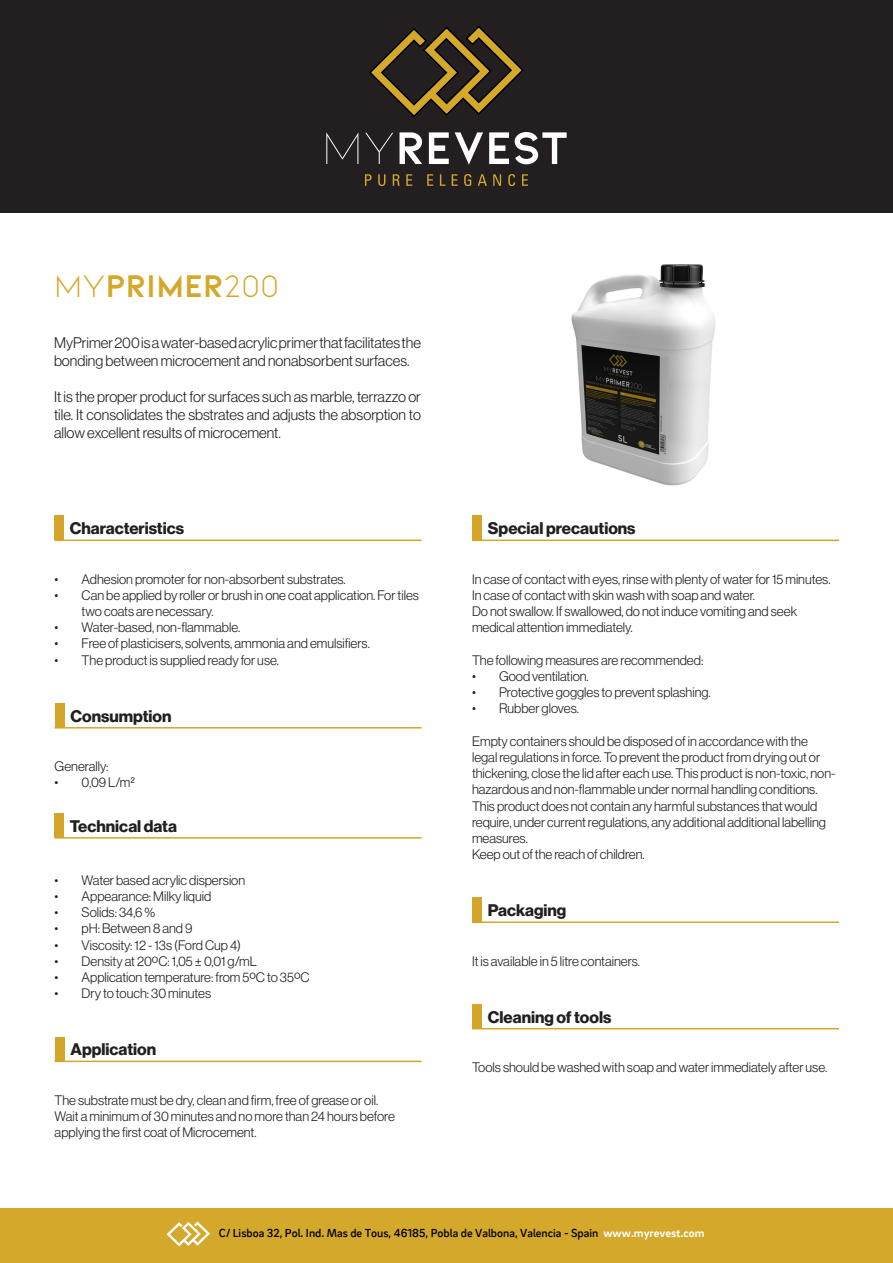
<style>
.page{position:relative;width:893px;height:1263px;background:#fff}
.page>*{position:absolute;margin:0;border:0;box-sizing:border-box;transform-origin:0 0}
.t1{font:700 33px "Kiona";color:#d4a82a}
.t2{font:16.5px "N Haas Grotesk DS Pro 75 Bd";color:#231f20}
.t3{font:15px/18px "N Haas Grotesk DS Pro 45 Lt";color:#231f20}
.t4{font:13.5px/16.2px "N Haas Grotesk DS Pro 45 Lt";color:#231f20}
.t5{font:500 12px "Brix Sans";color:#000001}
.s1{font-weight:400}
.s2{font-weight:700;color:#fff}
</style>
<div class="page">
<div style="left:0;top:0;width:893px;height:213px;background:#231f20"></div>
<svg style="left:326px;top:132px;width:32px;height:32px"></svg>
<svg style="left:365px;top:133px;width:28px;height:31px"></svg>
<svg style="left:399px;top:132px;width:23px;height:32px"></svg>
<svg style="left:429px;top:132px;width:20px;height:32px"></svg>
<svg style="left:455px;top:132px;width:28px;height:33px"></svg>
<svg style="left:489px;top:132px;width:20px;height:32px"></svg>
<svg style="left:515px;top:132px;width:52px;height:32px"></svg>
<svg style="left:369px;top:26px;width:155px;height:91px"></svg>
<svg style="left:365px;top:174px;width:7px;height:12px"></svg>
<svg style="left:378px;top:174px;width:7px;height:12px"></svg>
<svg style="left:393px;top:174px;width:7px;height:12px"></svg>
<svg style="left:406px;top:174px;width:6px;height:12px"></svg>
<svg style="left:427px;top:174px;width:6px;height:12px"></svg>
<svg style="left:440px;top:174px;width:6px;height:12px"></svg>
<svg style="left:452px;top:174px;width:6px;height:12px"></svg>
<svg style="left:464px;top:174px;width:7px;height:12px"></svg>
<svg style="left:478px;top:174px;width:9px;height:12px"></svg>
<svg style="left:493px;top:174px;width:8px;height:12px"></svg>
<svg style="left:508px;top:174px;width:7px;height:12px"></svg>
<svg style="left:522px;top:174px;width:6px;height:12px"></svg>
<img style="left:571px;top:264px;width:145px;height:222px">
<div style="left:0;top:1209px;width:893px;height:54px;background:#d4a82a"></div>
<svg style="left:167px;top:1221px;width:43px;height:25px"></svg>
<div style="left:472px;top:516px;width:10px;height:24px;background:#d4a529"></div>
<hr style="left:482px;top:540px;width:357px;height:1px;background:#d4a529">
<div style="left:472px;top:897px;width:10px;height:25px;background:#d4a529"></div>
<hr style="left:482px;top:921px;width:357px;height:2px;background:#d4a529">
<div style="left:472px;top:1004px;width:10px;height:25px;background:#d4a529"></div>
<hr style="left:482px;top:1028px;width:357px;height:1px;background:#d4a529">
<div style="left:55px;top:516px;width:9px;height:24px;background:#d4a529"></div>
<hr style="left:64px;top:540px;width:358px;height:1px;background:#d4a529">
<div style="left:55px;top:703px;width:10px;height:25px;background:#d4a529"></div>
<hr style="left:65px;top:727px;width:357px;height:1px;background:#d4a529">
<div style="left:55px;top:813px;width:9px;height:25px;background:#d4a529"></div>
<hr style="left:64px;top:837px;width:358px;height:2px;background:#d4a529">
<div style="left:55px;top:1037px;width:10px;height:24px;background:#d4a529"></div>
<hr style="left:65px;top:1060px;width:357px;height:2px;background:#d4a529">
<h1 class="t1" style="left:54px;top:267px;width:227px"><span class="s1">MY</span>PRIMER<span class="s1">200</span></h1>
<p class="t3" style="left:54px;top:333px;width:368px">MyPrimer 200 is a water-based acrylic primer that facilitates the bonding between microcement and nonabsorbent surfaces.</p>
<p class="t3" style="left:54px;top:387px;width:368px;text-align:justify">It is the proper product for surfaces such as marble, terrazzo or tile. It consolidates the sbstrates and adjusts the absorption to allow excellent results of microcement.</p>
<p class="t2" style="left:70px;top:519px;width:116px">Characteristics</p>
<p class="t4" style="left:55px;top:571px;width:293px">• Adhesion promoter for non-absorbent substrates.</p>
<p class="t4" style="left:82px;top:587px;width:339px;text-indent:-27px">• Can be applied by roller or brush in one coat application. For tiles two coats are necessary.</p>
<p class="t4" style="left:55px;top:619px;width:187px">• Water-based, non-flammable.</p>
<p class="t4" style="left:55px;top:636px;width:317px">• Free of plasticisers, solvents, ammonia and emulsifiers.</p>
<p class="t4" style="left:55px;top:652px;width:226px">• The product is supplied ready for use.</p>
<p class="t2" style="left:71px;top:706px;width:102px">Consumption</p>
<p class="t4" style="left:55px;top:758px;width:55px">Generally:</p>
<p class="t4" style="left:55px;top:774px;width:82px">• 0,09 L/m²</p>
<p class="t2" style="left:70px;top:816px;width:109px">Technical data</p>
<p class="t4" style="left:55px;top:872px;width:192px">• Water based acrylic dispersion</p>
<p class="t4" style="left:55px;top:888px;width:158px">• Appearance: Milky liquid</p>
<p class="t4" style="left:55px;top:904px;width:102px">• Solids: 34,6 %</p>
<p class="t4" style="left:55px;top:920px;width:139px">• pH: Between 8 and 9</p>
<p class="t4" style="left:55px;top:937px;width:188px">• Viscosity: 12 - 13s (Ford Cup 4)</p>
<p class="t4" style="left:55px;top:953px;width:204px">• Density at 20ºC: 1,05 ± 0,01 g/mL</p>
<p class="t4" style="left:55px;top:969px;width:256px">• Application temperature: from 5ºC to 35ºC</p>
<p class="t4" style="left:55px;top:985px;width:158px">• Dry to touch: 30 minutes</p>
<p class="t2" style="left:71px;top:1040px;width:87px">Application</p>
<p class="t4" style="left:55px;top:1092px;width:325px">The substrate must be dry, clean and firm, free of grease or oil.</p>
<p class="t4" style="left:55px;top:1108px;width:342px">Wait a minimum of 30 minutes and no more than 24 hours before applying the first coat of Microcement.</p>
<p class="t2" style="left:488px;top:519px;width:149px">Special precautions</p>
<p class="t4" style="left:472px;top:571px;width:360px">In case of contact with eyes, rinse with plenty of water for 15 minutes.</p>
<p class="t4" style="left:472px;top:587px;width:285px">In case of contact with skin wash with soap and water.</p>
<p class="t4" style="left:472px;top:603px;width:327px">Do not swallow. If swallowed, do not induce vomiting and seek medical attention immediately.</p>
<p class="t4" style="left:472px;top:652px;width:233px">The following measures are recommended:</p>
<p class="t4" style="left:472px;top:668px;width:118px">• Good ventilation.</p>
<p class="t4" style="left:472px;top:684px;width:240px">• Protective goggles to prevent splashing.</p>
<p class="t4" style="left:472px;top:700px;width:108px">• Rubber gloves.</p>
<p class="t4" style="left:472px;top:733px;width:365px">Empty containers should be disposed of in accordance with the legal regulations in force. To prevent the product from drying out or thickening, close the lid after each use. This product is non-toxic, non&shy;hazardous and non-flammable under normal handling conditions.</p>
<p class="t4" style="left:472px;top:798px;width:355px">This product does not contain any harmful substances that would require, under current regulations, any additional additional labelling measures.</p>
<p class="t4" style="left:472px;top:846px;width:174px">Keep out of the reach of children.</p>
<p class="t2" style="left:488px;top:901px;width:80px">Packaging</p>
<p class="t4" style="left:472px;top:953px;width:170px">It is available in 5 litre containers.</p>
<p class="t2" style="left:488px;top:1007px;width:125px">Cleaning of tools</p>
<p class="t4" style="left:472px;top:1059px;width:357px">Tools should be washed with soap and water immediately after use.</p>
<p class="t5" style="left:219px;top:1225px;width:487px">C/ Lisboa 32, Pol. Ind. Mas de Tous, 46185, Pobla de Valbona, Valencia - Spain <span class="s2">www.myrevest.com</span></p>
</div>
